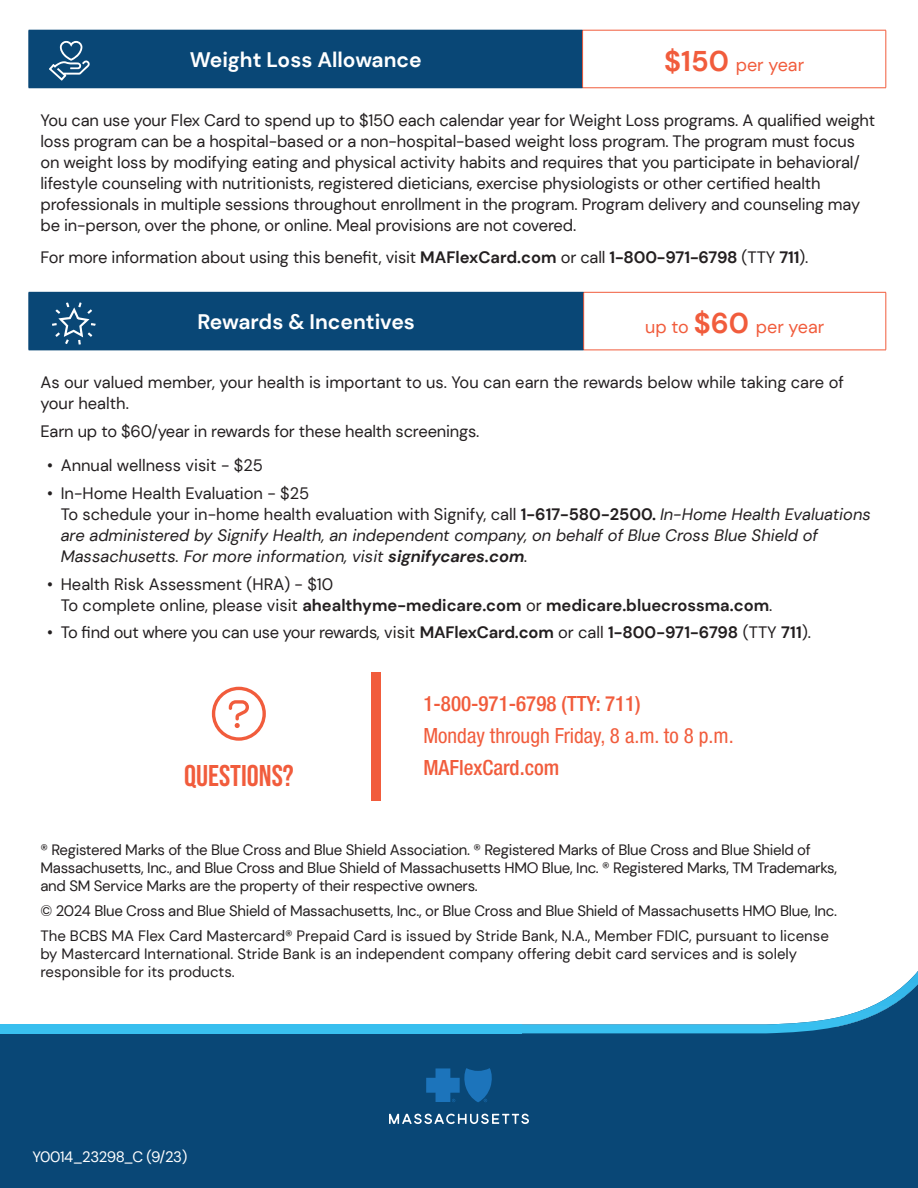
<style>
.page{position:relative;width:918px;height:1188px;background:#fff}
.page>*{position:absolute;margin:0;border:0;box-sizing:border-box;transform-origin:0 0}
.t1{font:30px "Bebas Neue";color:#f15c3c}
.t2{font:500 condensed 21px/32px "Helvetica Neue LT Std";color:#f15c3c}
.t3{font:700 21px "DM Sans";color:#fff}
.t4{font:18px "DM Sans";color:#f15c3c}
.t5{font:16.5px/21px "DM Sans";letter-spacing:-.01em;color:#231f20}
.t6{font:italic 16.5px/21px "DM Sans";color:#231f20}
.t7{font:15px/18px "DM Sans";letter-spacing:-.02em;color:#231f20}
.t8{font:15px/18px "DM Sans";color:#231f20}
.t9{font:15px "DM Sans";letter-spacing:-.025em;color:#fff}
.s1{font-weight:700;font-size:28.5px}
.s2{font-weight:700}
.s3{font-style:normal}
.s4{font-weight:700;font-style:normal}
.s5{font-weight:400}
</style>
<div class="page">
<div style="left:29px;top:292px;width:555px;height:58px;background:#094776"></div>
<hr style="left:583px;top:292px;width:303px;height:1px;background:#f15c3c">
<hr style="left:583px;top:292px;width:1px;height:58px;background:#f15c3c">
<hr style="left:886px;top:292px;width:1px;height:58px;background:#f15c3c">
<hr style="left:583px;top:350px;width:303px;height:1px;background:#f15c3c">
<hr style="left:29px;top:350px;width:554px;height:1px;background:#094776">
<svg style="left:52px;top:302px;width:44px;height:43px"></svg>
<div style="left:29px;top:30px;width:554px;height:58px;background:#094776"></div>
<hr style="left:582px;top:30px;width:304px;height:1px;background:#f15c3c">
<hr style="left:582px;top:30px;width:1px;height:58px;background:#f15c3c">
<hr style="left:886px;top:30px;width:1px;height:58px;background:#f15c3c">
<hr style="left:582px;top:88px;width:304px;height:1px;background:#f15c3c">
<hr style="left:29px;top:88px;width:553px;height:1px;background:#094776">
<svg style="left:49px;top:41px;width:41px;height:40px"></svg>
<div style="left:372px;top:672px;width:9px;height:128px;background:#f15c3c"></div>
<svg style="left:212px;top:687px;width:54px;height:54px"></svg>
<div style="left:0;top:1028px;width:918px;height:160px;background:#094776"></div>
<svg style="left:0;top:971px;width:918px;height:153px"></svg>
<p class="t3" style="left:190px;top:47px;width:234px">Weight Loss Allowance</p>
<p class="t4" style="left:664px;top:54px;width:142px"><span class="s1">$150</span> per year</p>
<p class="t5" style="left:40px;top:109px;width:836px">You can use your Flex Card to spend up to $150 each calendar year for Weight Loss programs. A qualified weight loss program can be a hospital-based or a non-hospital-based weight loss program. The program must focus on weight loss by modifying eating and physical activity habits and requires that you participate in behavioral/ lifestyle counseling with nutritionists, registered dieticians, exercise physiologists or other certified health professionals in multiple sessions throughout enrollment in the program. Program delivery and counseling may be in-person, over the phone, or online. Meal provisions are not covered.</p>
<p class="t5" style="left:40px;top:246px;width:770px">For more information about using this benefit, visit <span class="s2">MAFlexCard.com</span> or call <span class="s2">1-800-971-6798</span> (TTY <span class="s2">711</span>).</p>
<p class="t3" style="left:198px;top:309px;width:219px">Rewards &amp; Incentives</p>
<p class="t4" style="left:645px;top:316px;width:181px">up to <span class="s1">$60</span> per year</p>
<p class="t5" style="left:40px;top:372px;width:805px">As our valued member, your health is important to us. You can earn the rewards below while taking care of your health.</p>
<p class="t5" style="left:40px;top:420px;width:441px">Earn up to $60/year in rewards for these health screenings.</p>
<p class="t5" style="left:47px;top:455px;width:217px">• Annual wellness visit - $25</p>
<p class="t6" style="left:61px;top:483px;width:812px;text-indent:-14px"><span class="s3">• In-Home Health Evaluation - $25<br>To schedule your in-home health evaluation with Signify, call</span> <span class="s4">1-617-580-2500.</span> In-Home Health Evaluations are administered by Signify Health, an independent company, on behalf of Blue Cross Blue Shield of Massachusetts. For more information, visit <span class="s2">signifycares.com</span>.</p>
<p class="t5" style="left:61px;top:573px;width:713px;text-indent:-14px">• Health Risk Assessment (HRA) - $10<br>To complete online, please visit <span class="s2">ahealthyme-medicare.com</span> or <span class="s2">medicare.bluecrossma.com</span>.</p>
<p class="t5" style="left:47px;top:622px;width:765px">• To find out where you can use your rewards, visit <span class="s2">MAFlexCard.com</span> or call <span class="s2">1-800-971-6798</span> (TTY <span class="s2">711</span>).</p>
<p class="t1" style="left:184px;top:758px;width:111px">QUESTIONS?</p>
<p class="t2" style="left:423px;top:688px;width:312px">1-800-971-6798 (TTY: 711)<br><span class="s5">Monday through Friday, 8 a.m. to 8 p.m.<br></span>MAFlexCard.com</p>
<p class="t7" style="left:40px;top:841px;width:798px">® Registered Marks of the Blue Cross and Blue Shield Association. ® Registered Marks of Blue Cross and Blue Shield of<br>Massachusetts, Inc., and Blue Cross and Blue Shield of Massachusetts HMO Blue, Inc. ® Registered Marks, TM Trademarks, and SM Service Marks are the property of their respective owners.</p>
<p class="t7" style="left:40px;top:902px;width:798px">© 2024 Blue Cross and Blue Shield of Massachusetts, Inc., or Blue Cross and Blue Shield of Massachusetts HMO Blue, Inc.</p>
<p class="t8" style="left:40px;top:927px;width:790px">The BCBS MA Flex Card Mastercard® Prepaid Card is issued by Stride Bank, N.A., Member FDIC, pursuant to license by Mastercard International. Stride Bank is an independent company offering debit card services and is solely responsible for its products.</p>
<p class="t9" style="left:32px;top:1148px;width:156px">Y0014_23298_C (9/23)</p>
</div>
